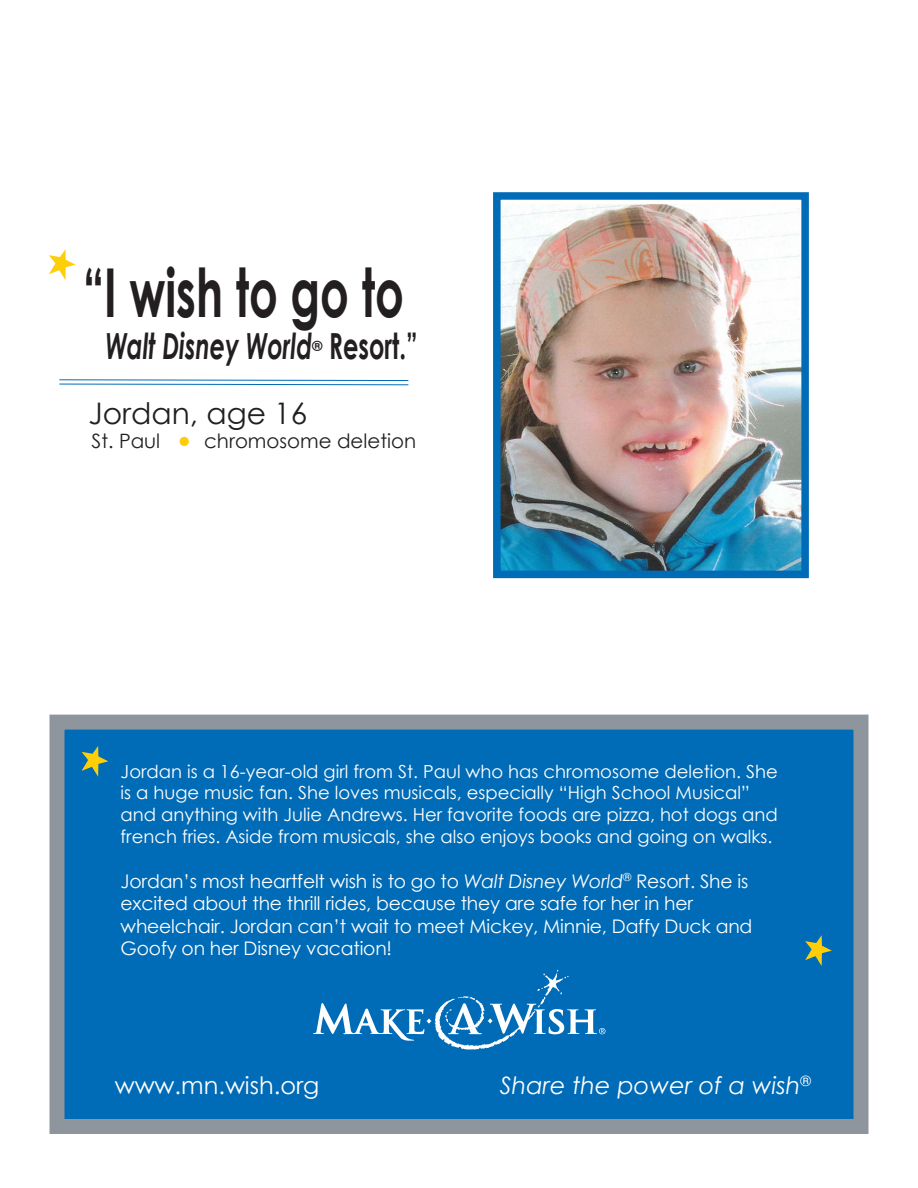
<style>
.page{position:relative;width:918px;height:1188px;background:#fff}
.page>*{position:absolute;margin:0;border:0;box-sizing:border-box;transform-origin:0 0}
.t1{font:700 67.5px "Century Gothic";color:#231f20;scale:.67 1}
.t2{font:italic 700 36px "Century Gothic";color:#231f20;scale:.67 1}
.t3{font:700 36px "Century Gothic";color:#231f20;scale:.67 1}
.t4{font:29.7px "Century Gothic";color:#231f20}
.t5{font:italic 24px "Century Gothic";color:#fff}
.t6{font:24px "Century Gothic";color:#fff}
.t7{font:19.8px "Century Gothic";color:#231f20}
.t8{font:18.75px/22.5px "Century Gothic";letter-spacing:-.01em;color:#fff}
.t9{font:18px/21.6px "Century Gothic";color:#fff}
.t10{font:italic 700 13.95px "Century Gothic";color:#231f20}
.s1{font-style:italic}
</style>
<div class="page">
<div style="left:57px;top:722px;width:804px;height:404px;background:#006bb6"></div>
<div style="left:50px;top:715px;width:818px;height:419px;border:15px solid #8f959d"></div>
<svg style="left:313px;top:970px;width:292px;height:80px"></svg>
<svg style="left:49px;top:249px;width:27px;height:31px"></svg>
<div style="left:180px;top:437px;width:9px;height:9px;background:#fece08;border-radius:50%"></div>
<svg style="left:59px;top:379px;width:350px;height:7px"></svg>
<svg style="left:82px;top:746px;width:26px;height:31px"></svg>
<svg style="left:805px;top:935px;width:27px;height:31px"></svg>
<img style="left:502px;top:203px;width:298px;height:366px">
<div style="left:493px;top:192px;width:316px;height:386px;border:8px solid #006bb6"></div>
<p class="t1" style="left:83px;top:241px;width:481px">“I wish to go to</p>
<p class="t2" style="left:105px;top:319px;width:310px">Walt Disney World</p>
<p class="t10" style="left:312px;top:335px;width:12px">®</p>
<p class="t3" style="left:329px;top:319px;width:133px">Resort.”</p>
<p class="t4" style="left:88px;top:393px;width:220px">Jordan, age 16</p>
<p class="t7" style="left:92px;top:427px;width:70px">St. Paul</p>
<p class="t7" style="left:204px;top:427px;width:213px">chromosome deletion</p>
<p class="t9" style="left:121px;top:760px;width:659px">Jordan is a 16-year-old girl from St. Paul who has chromosome deletion. She is a huge music fan. She loves musicals, especially “High School Musical” and anything with Julie Andrews. Her favorite foods are pizza, hot dogs and french fries. Aside from musicals, she also enjoys books and going on walks.</p>
<p class="t8" style="left:121px;top:869px;width:633px">Jordan’s most heartfelt wish is to go to <span class="s1">Walt Disney World</span><sup>®</sup> Resort. She is excited about the thrill rides, because they are safe for her in her wheelchair. Jordan can’t wait to meet Mickey, Minnie, Daffy Duck and Goofy on her Disney vacation!</p>
<p class="t6" style="left:115px;top:1069px;width:206px">www.mn.wish.org</p>
<p class="t5" style="left:500px;top:1069px;width:313px">Share the power of a wish<sup>®</sup></p>
</div>
